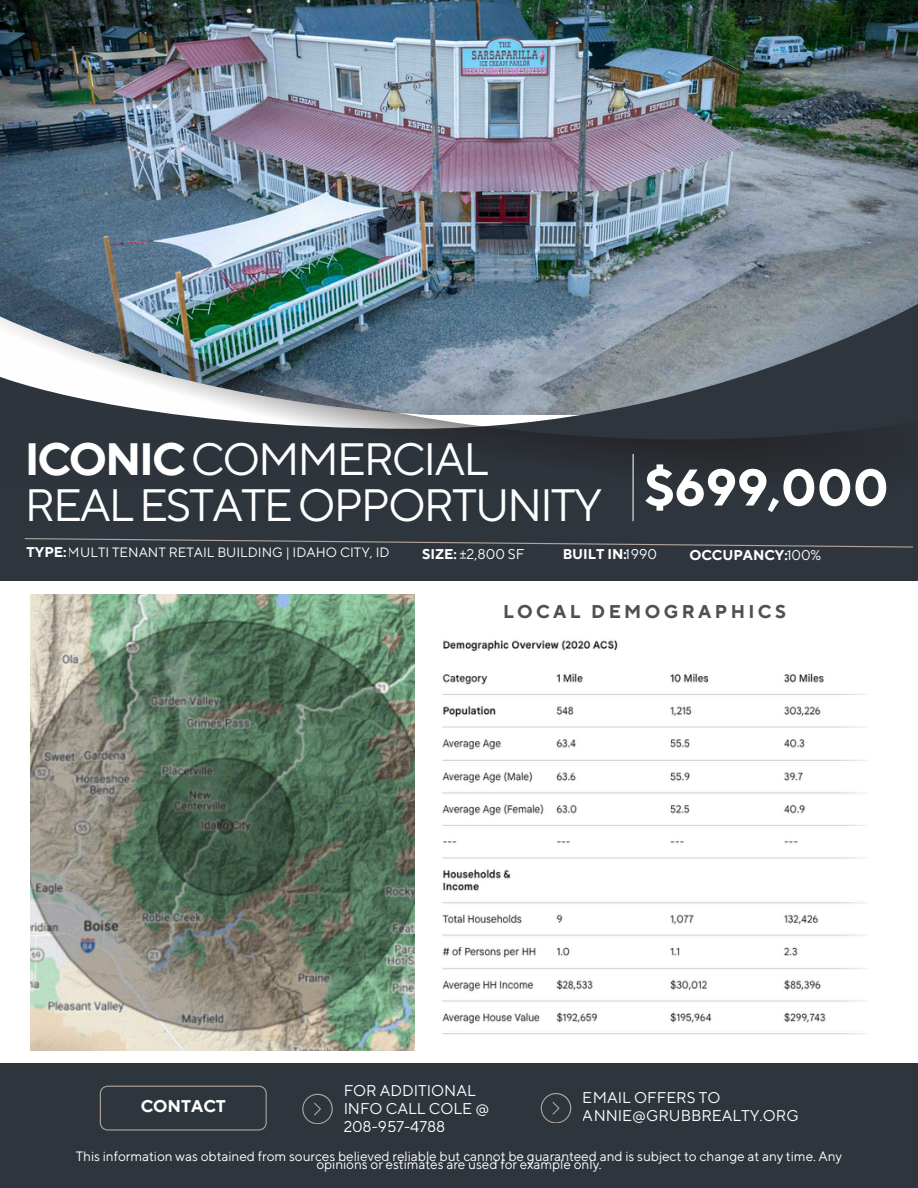
<style>
.page{position:relative;width:918px;height:1188px;background:#fff}
.page>*{position:absolute;margin:0;border:0;box-sizing:border-box;transform-origin:0 0}
.t1{font:700 51.45px "TT Norms Pro";color:#fff}
.t2{font:45.15px/46.2px "TT Norms Pro";letter-spacing:-.05em;color:#fff}
.t3{font:700 18.45px "TT Norms Pro";letter-spacing:.185em;color:#505050}
.t4{font:700 16.95px "TT Norms Pro";color:#fff}
.t5{font:15.45px/18px "TT Norms Pro";color:#fff}
.t6{font:700 14.1px "TT Norms Pro";color:#fff}
.t7{font:14.1px "TT Norms Pro";color:#fff}
.t8{font:13.5px "TT Norms Pro";color:#fff}
.s1{font-weight:700}
.s2{font-weight:700;font-size:14.1px}
.s3{font-weight:400}
</style>
<div class="page">
<img style="left:31px;top:594px;width:383px;height:457px">
<img style="left:0;top:0;width:918px;height:304px">
<div style="left:0;top:454px;width:918px;height:127px;background:#2e353d"></div>
<div style="left:0;top:1063px;width:918px;height:125px;background:#2e353d"></div>
<img style="left:0;top:266px;width:917px;height:200px">
<svg style="left:100px;top:1086px;width:166px;height:45px"></svg>
<svg style="left:24px;top:538px;width:889px;height:10px"></svg>
<svg style="left:302px;top:1094px;width:31px;height:30px"></svg>
<svg style="left:541px;top:1093px;width:30px;height:30px"></svg>
<hr style="left:632px;top:454px;width:2px;height:67px;background:#ecece9">
<img style="left:442px;top:640px;width:426px;height:395px">
<p class="t2" style="left:25px;top:438px;width:579px"><span class="s1">ICONIC</span> COMMERCIAL<br>REAL ESTATE OPPORTUNITY</p>
<p class="t8" style="left:27px;top:544px;width:365px"><span class="s2">TYPE:</span>MULTI TENANT RETAIL BUILDING | IDAHO CITY, ID</p>
<p class="t7" style="left:422px;top:546px;width:104px"><span class="s1">SIZE:</span> ±2,800 SF</p>
<p class="t6" style="left:563px;top:546px;width:96px">BUILT IN:<span class="s3">1990</span></p>
<h1 class="t1" style="left:644px;top:457px;width:246px">$699,000</h1>
<p class="t6" style="left:689px;top:547px;width:134px">OCCUPANCY:<span class="s3">100%</span></p>
<p class="t3" style="left:503px;top:600px;width:284px">LOCAL DEMOGRAPHICS</p>
<p class="t4" style="left:141px;top:1096px;width:87px">CONTACT</p>
<p class="t5" style="left:344px;top:1082px;width:147px">FOR ADDITIONAL<br>INFO CALL COLE @<br>208-957-4788</p>
<p class="t5" style="left:583px;top:1089px;width:217px">EMAIL OFFERS TO<br>ANNIE@GRUBBREALTY.ORG</p>
<p class="t8" style="left:76px;top:1148px;width:768px">This information was obtained from sources believed reliable but cannot be guaranteed and is subject to change at any time. Any</p>
<p class="t8" style="left:316px;top:1156px;width:287px">opinions or estimates are used for example only.</p>
</div>
